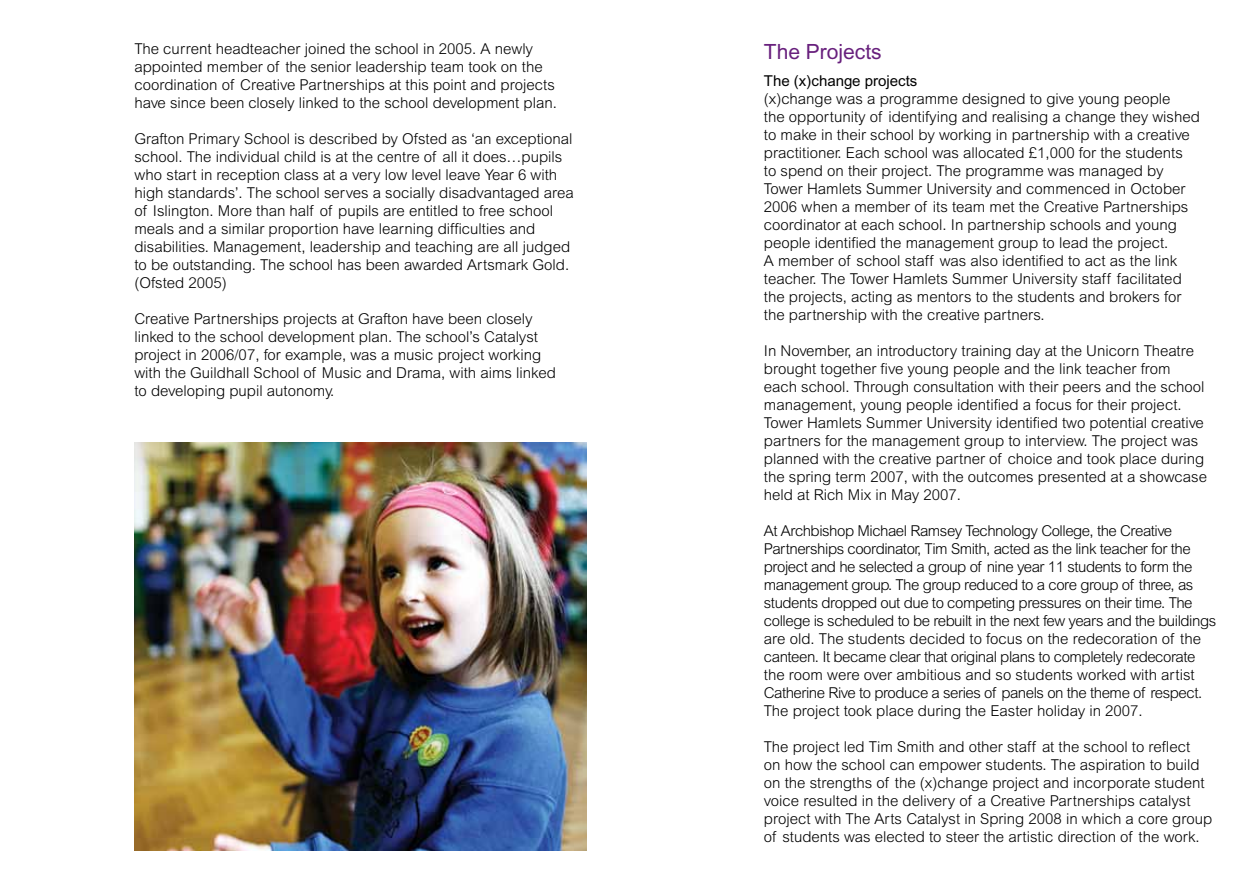
<style>
.page{position:relative;width:1259px;height:893px;background:#fff}
.page>*{position:absolute;margin:0;border:0;box-sizing:border-box;transform-origin:0 0}
.t1{font:21px "Arial";color:#68207d}
.t2{font:300 15px/18px "Arial";color:#000}
.t3{font:300 15px/18px "Arial";letter-spacing:-.03em;color:#000}
.t4{font:15px "Arial";color:#000}
</style>
<div class="page">
<img style="left:134px;top:443px;width:453px;height:407px">
<p class="t2" style="left:134px;top:40px;width:424px">The current headteacher joined the school in 2005. A newly appointed member of the senior leadership team took on the coordination of Creative Partnerships at this point and projects have since been closely linked to the school development plan.</p>
<p class="t2" style="left:134px;top:130px;width:441px">Grafton Primary School is described by Ofsted as ‘an exceptional school. The individual child is at the centre of all it does…pupils who start in reception class at a very low level leave Year 6 with high standards’. The school serves a socially disadvantaged area of Islington. More than half of pupils are entitled to free school meals and a similar proportion have learning difficulties and disabilities. Management, leadership and teaching are all judged to be outstanding. The school has been awarded Artsmark Gold. (Ofsted 2005)</p>
<p class="t2" style="left:134px;top:310px;width:423px">Creative Partnerships projects at Grafton have been closely linked to the school development plan. The school’s Catalyst project in 2006/07, for example, was a music project working with the Guildhall School of Music and Drama, with aims linked to developing pupil autonomy.</p>
<h1 class="t1" style="left:764px;top:40px;width:119px">The Projects</h1>
<p class="t4" style="left:764px;top:72px;width:155px">The (x)change projects</p>
<p class="t2" style="left:764px;top:90px;width:437px">(x)change was a programme designed to give young people<br>the opportunity of identifying and realising a change they wished to make in their school by working in partnership with a creative practitioner. Each school was allocated £1,000 for the students<br>to spend on their project. The programme was managed by Tower Hamlets Summer University and commenced in October 2006 when a member of its team met the Creative Partnerships coordinator at each school. In partnership schools and young people identified the management group to lead the project.<br>A member of school staff was also identified to act as the link teacher. The Tower Hamlets Summer University staff facilitated the projects, acting as mentors to the students and brokers for the partnership with the creative partners.</p>
<p class="t2" style="left:764px;top:342px;width:445px">In November, an introductory training day at the Unicorn Theatre brought together five young people and the link teacher from each school. Through consultation with their peers and the school management, young people identified a focus for their project.<br>Tower Hamlets Summer University identified two potential creative partners for the management group to interview. The project was planned with the creative partner of choice and took place during the spring term 2007, with the outcomes presented at a showcase held at Rich Mix in May 2007.</p>
<p class="t3" style="left:764px;top:522px;width:454px">At Archbishop Michael Ramsey Technology College, the Creative Partnerships coordinator, Tim Smith, acted as the link teacher for the project and he selected a group of nine year 11 students to form the management group. The group reduced to a core group of three, as students dropped out due to competing pressures on their time. The college is scheduled to be rebuilt in the next few years and the buildings are old. The students decided to focus on the redecoration of the canteen. It became clear that original plans to completely redecorate the room were over ambitious and so students worked with artist Catherine Rive to produce a series of panels on the theme of respect.<br>The project took place during the Easter holiday in 2007.</p>
<p class="t2" style="left:764px;top:738px;width:450px">The project led Tim Smith and other staff at the school to reflect<br>on how the school can empower students. The aspiration to build on the strengths of the (x)change project and incorporate student voice resulted in the delivery of a Creative Partnerships catalyst project with The Arts Catalyst in Spring 2008 in which a core group of students was elected to steer the artistic direction of the work.</p>
</div>
